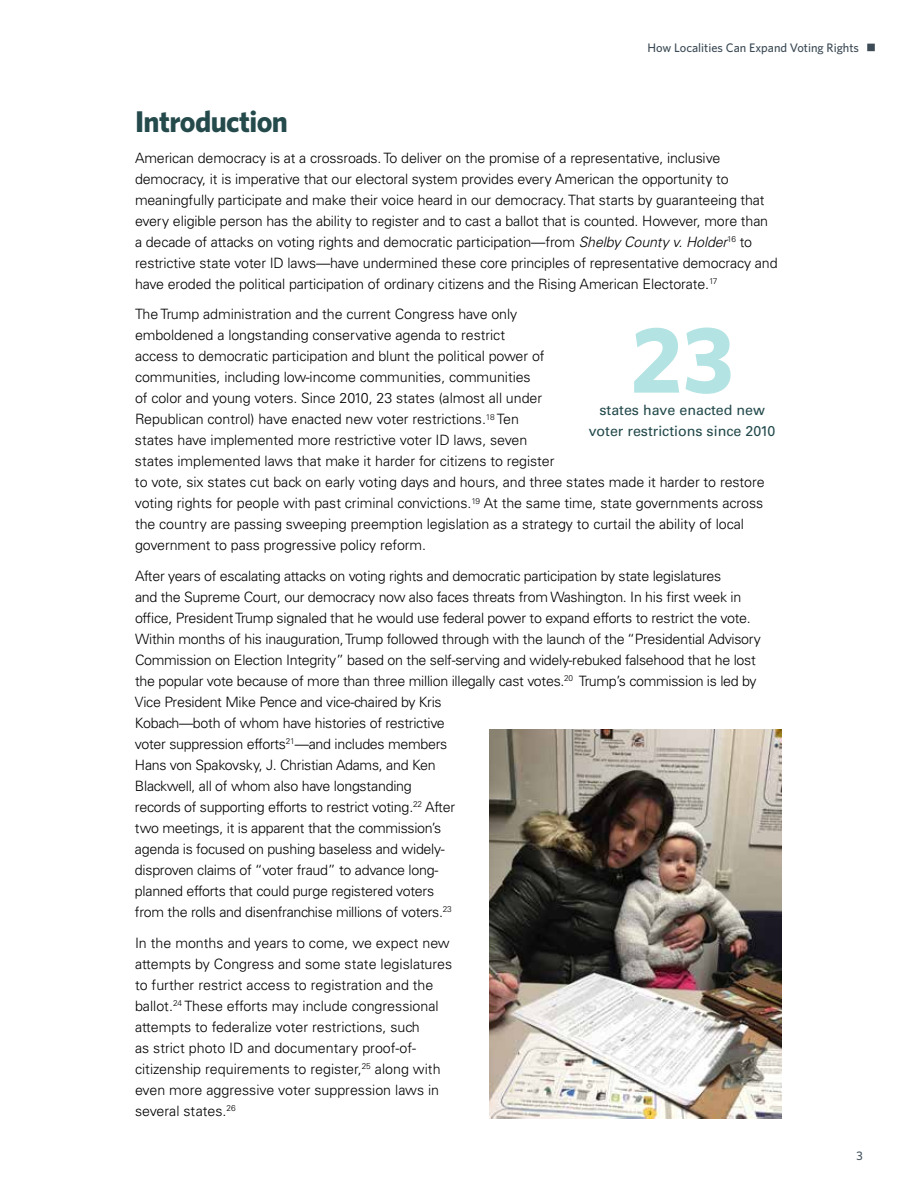
<style>
.page{position:relative;width:918px;height:1188px;background:#fff}
.page>*{position:absolute;margin:0;border:0;box-sizing:border-box;transform-origin:0 0}
.t1{font:700 94.5px "Whitney";color:#b3e3e3}
.t2{font:700 30px "Whitney";letter-spacing:-.02em;color:#244a4c}
.t3{font:300 14.25px/21px "Univers LT Std";letter-spacing:-.01em;color:#000}
.t4{font:14.25px "Univers LT Std";color:#244a4c}
.t5{font:500 12.3px "Whitney";color:#3d4b56}
.t6{font:500 12.3px "Whitney";color:#475461}
.s1{font-style:italic}
</style>
<div class="page">
<svg style="left:867px;top:44px;width:8px;height:7px"></svg>
<img style="left:489px;top:729px;width:292px;height:389px">
<p class="t5" style="left:648px;top:39px;width:213px">How Localities Can Expand Voting Rights</p>
<h2 class="t2" style="left:135px;top:101px;width:155px">Introduction</h2>
<p class="t3" style="left:135px;top:147px;width:644px">American democracy is at a crossroads. To deliver on the promise of a representative, inclusive democracy, it is imperative that our electoral system provides every American the opportunity to meaningfully participate and make their voice heard in our democracy. That starts by guaranteeing that every eligible person has the ability to register and to cast a ballot that is counted. However, more than a decade of attacks on voting rights and democratic participation—from <span class="s1">Shelby County v. Holder</span><sup>16</sup> to restrictive state voter ID laws—have undermined these core principles of representative democracy and have eroded the political participation of ordinary citizens and the Rising American Electorate.<sup>17</sup></p>
<p class="t3" style="left:135px;top:304px;width:631px">The Trump administration and the current Congress have only<br>emboldened a longstanding conservative agenda to restrict<br>access to democratic participation and blunt the political power of<br>communities, including low-income communities, communities<br>of color and young voters. Since 2010, 23 states (almost all under<br>Republican control) have enacted new voter restrictions.<sup>18</sup> Ten<br>states have implemented more restrictive voter ID laws, seven<br>states implemented laws that make it harder for citizens to register<br>to vote, six states cut back on early voting days and hours, and three states made it harder to restore voting rights for people with past criminal convictions.<sup>19</sup> At the same time, state governments across the country are passing sweeping preemption legislation as a strategy to curtail the ability of local government to pass progressive policy reform.</p>
<p class="t3" style="left:135px;top:566px;width:628px">After years of escalating attacks on voting rights and democratic participation by state legislatures<br>and the Supreme Court, our democracy now also faces threats from Washington. In his first week in office, President Trump signaled that he would use federal power to expand efforts to restrict the vote.<br>Within months of his inauguration, Trump followed through with the launch of the “Presidential Advisory Commission on Election Integrity” based on the self-serving and widely-rebuked falsehood that he lost the popular vote because of more than three million illegally cast votes.<sup>20</sup> Trump’s commission is led by Vice President Mike Pence and vice-chaired by Kris<br>Kobach—both of whom have histories of restrictive<br>voter suppression efforts<sup>21</sup>—and includes members<br>Hans von Spakovsky, J. Christian Adams, and Ken<br>Blackwell, all of whom also have longstanding<br>records of supporting efforts to restrict voting.<sup>22</sup> After<br>two meetings, it is apparent that the commission’s<br>agenda is focused on pushing baseless and widely-<br>disproven claims of “voter fraud” to advance long-<br>planned efforts that could purge registered voters<br>from the rolls and disenfranchise millions of voters.<sup>23</sup></p>
<p class="t3" style="left:135px;top:932px;width:319px">In the months and years to come, we expect new attempts by Congress and some state legislatures to further restrict access to registration and the ballot.<sup>24</sup> These efforts may include congressional attempts to federalize voter restrictions, such<br>as strict photo ID and documentary proof-of&shy;citizenship requirements to register,<sup>25</sup> along with even more aggressive voter suppression laws in several states.<sup>26</sup></p>
<h1 class="t1" style="left:630px;top:296px;width:105px">23</h1>
<p class="t4" style="left:589px;top:422px;width:188px">voter restrictions since 2010</p>
<p class="t4" style="left:599px;top:401px;width:167px">states have enacted new</p>
<p class="t6" style="left:857px;top:1148px;width:8px">3</p>
</div>
